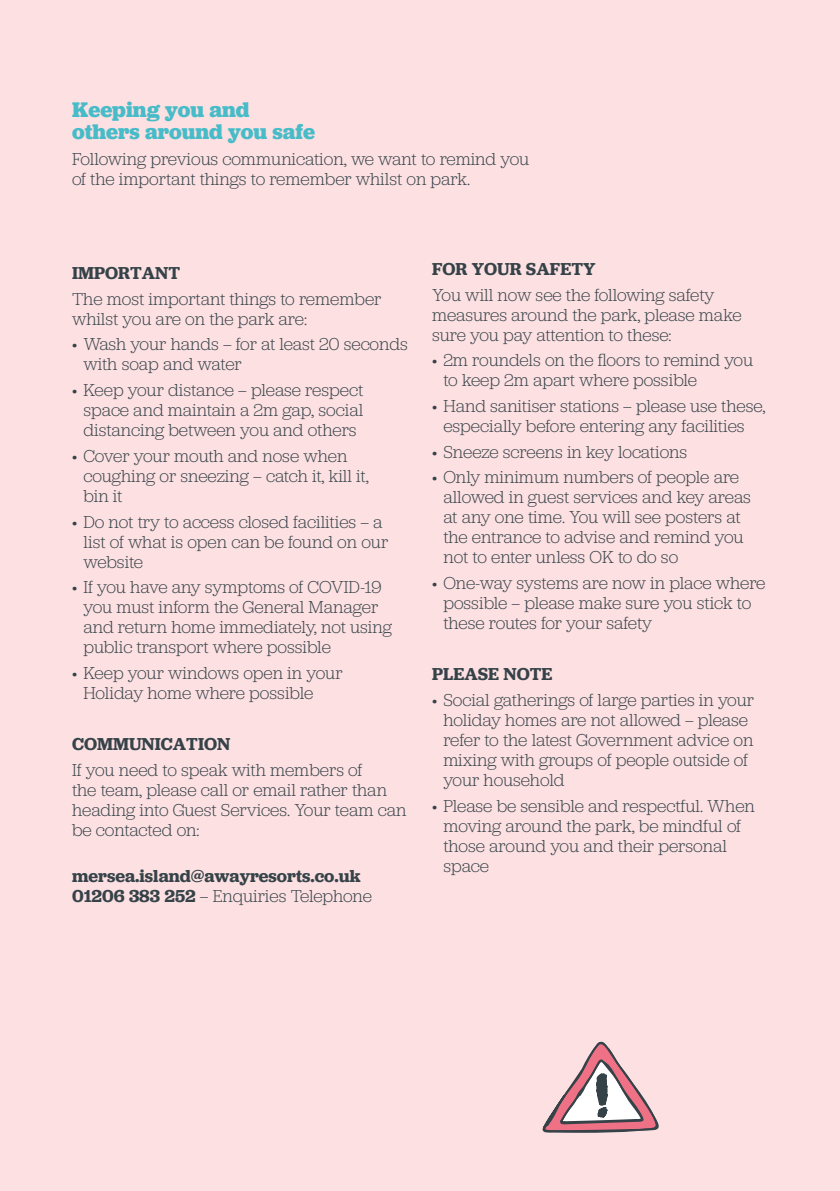
<style>
.page{position:relative;width:840px;height:1191px;background:#fff}
.page>*{position:absolute;margin:0;border:0;box-sizing:border-box;transform-origin:0 0}
.t1{font:700 22px/22px "Jubilat";color:#47bcc8}
.t2{font:300 18px/20px "Jubilat";letter-spacing:-.005em;color:#354248}
.t3{font:600 18px/20px "Jubilat";color:#354248}
.s1{font-weight:300}
</style>
<div class="page">
<div style="left:0;top:0;width:839px;height:1191px;background:#fce0e2"></div>
<svg style="left:542px;top:1041px;width:116px;height:91px"></svg>
<p class="t1" style="left:72px;top:98px;width:244px">Keeping you and others around you safe</p>
<p class="t2" style="left:72px;top:148px;width:458px">Following previous communication, we want to remind you of the important things to remember whilst on park.</p>
<p class="t3" style="left:72px;top:263px;width:109px">IMPORTANT</p>
<p class="t2" style="left:72px;top:288px;width:311px">The most important things to remember whilst you are on the park are:</p>
<p class="t2" style="left:83px;top:334px;width:326px;text-indent:-11px">• Wash your hands – for at least 20 seconds with soap and water</p>
<p class="t2" style="left:83px;top:379px;width:281px;text-align:justify;text-indent:-11px">• Keep your distance – please respect space and maintain a 2m gap, social distancing between you and others</p>
<p class="t2" style="left:83px;top:445px;width:287px;text-indent:-11px">• Cover your mouth and nose when coughing or sneezing – catch it, kill it, bin it</p>
<p class="t2" style="left:83px;top:511px;width:306px;text-indent:-11px">• Do not try to access closed facilities – a list of what is open can be found on our website</p>
<p class="t2" style="left:83px;top:576px;width:310px;text-indent:-11px">• If you have any symptoms of COVID-19 you must inform the General Manager and return home immediately, not using public transport where possible</p>
<p class="t2" style="left:83px;top:662px;width:260px;text-indent:-11px">• Keep your windows open in your<br>Holiday home where possible</p>
<p class="t3" style="left:72px;top:734px;width:160px">COMMUNICATION</p>
<p class="t2" style="left:72px;top:759px;width:336px">If you need to speak with members of<br>the team, please call or email rather than heading into Guest Services. Your team can be contacted on:</p>
<p class="t3" style="left:72px;top:865px;width:301px">mersea.island@awayresorts.co.uk<br>01206 383 252 <span class="s1">– Enquiries Telephone</span></p>
<p class="t3" style="left:432px;top:258px;width:165px">FOR YOUR SAFETY</p>
<p class="t2" style="left:432px;top:284px;width:311px">You will now see the following safety measures around the park, please make sure you pay attention to these:</p>
<p class="t2" style="left:443px;top:349px;width:311px;text-indent:-11px">• 2m roundels on the floors to remind you to keep 2m apart where possible</p>
<p class="t2" style="left:432px;top:395px;width:335px;text-align:center">• Hand sanitiser stations – please use these, especially before entering any facilities</p>
<p class="t2" style="left:432px;top:441px;width:256px">• Sneeze screens in key locations</p>
<p class="t2" style="left:443px;top:466px;width:309px;text-indent:-11px">• Only minimum numbers of people are allowed in guest services and key areas at any one time. You will see posters at the entrance to advise and remind you not to enter unless OK to do so</p>
<p class="t2" style="left:443px;top:572px;width:323px;text-indent:-11px">• One-way systems are now in place where possible – please make sure you stick to these routes for your safety</p>
<p class="t3" style="left:432px;top:664px;width:122px">PLEASE NOTE</p>
<p class="t2" style="left:443px;top:689px;width:312px;text-indent:-11px">• Social gatherings of large parties in your holiday homes are not allowed – please refer to the latest Government advice on mixing with groups of people outside of your household</p>
<p class="t2" style="left:443px;top:795px;width:313px;text-indent:-11px">• Please be sensible and respectful. When moving around the park, be mindful of those around you and their personal space</p>
</div>
